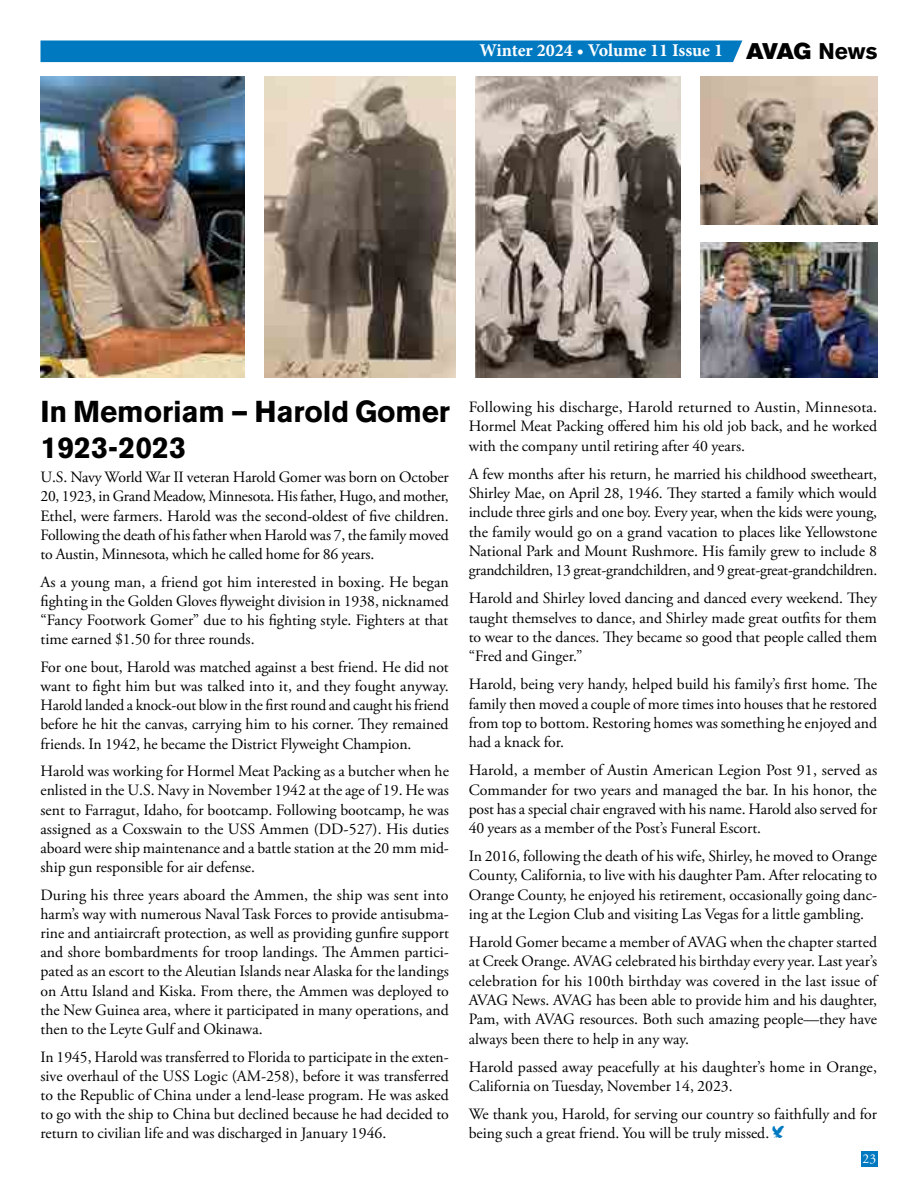
<style>
.page{position:relative;width:918px;height:1188px;background:#fff}
.page>*{position:absolute;margin:0;border:0;box-sizing:border-box;transform-origin:0 0}
.t1{font:700 30px/36px "Akzidenz Grotesk BE";letter-spacing:-.005em;color:#000}
.t2{font:700 18px "Minion Pro";color:#fff}
.t3{font:15.75px/19.2px "Adobe Garamond Pro";color:#000;text-align:justify}
.t4{font:13.5px "Adobe Garamond";color:#fff}
.s1{font-family:"Akzidenz Grotesk BE Super";font-weight:400;font-size:22.5px;color:#000}
.s2{font-family:"Akzidenz Grotesk BE";font-size:22.5px;color:#000}
.s3{font-family:"Eaglemania";font-size:16.2px;color:#0079c1}
</style>
<div class="page">
<div style="left:41px;top:40px;width:701px;height:22px;background:#0079c1"></div>
<div style="left:861px;top:1151px;width:17px;height:16px;background:#0079c1"></div>
<img style="left:40px;top:76px;width:205px;height:302px">
<img style="left:701px;top:76px;width:177px;height:149px">
<img style="left:265px;top:76px;width:191px;height:302px">
<img style="left:476px;top:76px;width:204px;height:302px">
<img style="left:701px;top:243px;width:176px;height:135px">
<p class="t2" style="left:480px;top:38px;width:399px">Winter 2024 • Volume 11 Issue 1 <span class="s1">AVAG</span> <span class="s2">News</span></p>
<h1 class="t1" style="left:40px;top:394px;width:411px">In Memoriam — Harold Gomer<br>1923-2023</h1>
<p class="t3" style="left:469px;top:398px;width:410px">Following his discharge, Harold returned to Austin, Minnesota.<br>Hormel Meat Packing offered him his old job back, and he worked with the company until retiring after 40 years.</p>
<p class="t3" style="left:469px;top:465px;width:410px">A few months after his return, he married his childhood sweetheart, Shirley Mae, on April 28, 1946. They started a family which would include three girls and one boy. Every year, when the kids were young, the family would go on a grand vacation to places like Yellowstone National Park and Mount Rushmore. His family grew to include 8 grandchildren, 13 great-grandchildren, and 9 great-great-grandchildren.</p>
<p class="t3" style="left:469px;top:589px;width:410px">Harold and Shirley loved dancing and danced every weekend. They taught themselves to dance, and Shirley made great outfits for them to wear to the dances. They became so good that people called them “Fred and Ginger.”</p>
<p class="t3" style="left:469px;top:675px;width:410px">Harold, being very handy, helped build his family’s first home. The family then moved a couple of more times into houses that he restored from top to bottom. Restoring homes was something he enjoyed and had a knack for.</p>
<p class="t3" style="left:469px;top:761px;width:410px">Harold, a member of Austin American Legion Post 91, served as Commander for two years and managed the bar. In his honor, the post has a special chair engraved with his name. Harold also served for 40 years as a member of the Post’s Funeral Escort.</p>
<p class="t3" style="left:469px;top:847px;width:410px">In 2016, following the death of his wife, Shirley, he moved to Orange County, California, to live with his daughter Pam. After relocating to Orange County, he enjoyed his retirement, occasionally going danc&shy;ing at the Legion Club and visiting Las Vegas for a little gambling.</p>
<p class="t3" style="left:469px;top:933px;width:410px">Harold Gomer became a member of AVAG when the chapter started at Creek Orange. AVAG celebrated his birthday every year. Last year’s celebration for his 100th birthday was covered in the last issue of AVAG News. AVAG has been able to provide him and his daughter, Pam, with AVAG resources. Both such amazing people—they have always been there to help in any way.</p>
<p class="t3" style="left:469px;top:1058px;width:410px">Harold passed away peacefully at his daughter’s home in Orange,<br>California on Tuesday, November 14, 2023.</p>
<p class="t3" style="left:469px;top:1105px;width:410px">We thank you, Harold, for serving our country so faithfully and for being such a great friend. You will be truly missed. <span class="s3">y</span></p>
<p class="t3" style="left:40px;top:468px;width:410px">U.S. Navy World War II veteran Harold Gomer was born on October 20, 1923, in Grand Meadow, Minnesota. His father, Hugo, and mother, Ethel, were farmers. Harold was the second-oldest of five children.<br>Following the death of his father when Harold was 7, the family moved to Austin, Minnesota, which he called home for 86 years.</p>
<p class="t3" style="left:40px;top:573px;width:410px">As a young man, a friend got him interested in boxing. He began fighting in the Golden Gloves flyweight division in 1938, nicknamed “Fancy Footwork Gomer” due to his fighting style. Fighters at that time earned $1.50 for three rounds.</p>
<p class="t3" style="left:40px;top:658px;width:410px">For one bout, Harold was matched against a best friend. He did not want to fight him but was talked into it, and they fought anyway.<br>Harold landed a knock-out blow in the first round and caught his friend before he hit the canvas, carrying him to his corner. They remained friends. In 1942, he became the District Flyweight Champion.</p>
<p class="t3" style="left:40px;top:762px;width:410px">Harold was working for Hormel Meat Packing as a butcher when he enlisted in the U.S. Navy in November 1942 at the age of 19. He was sent to Farragut, Idaho, for bootcamp. Following bootcamp, he was assigned as a Coxswain to the USS Ammen (DD-527). His duties aboard were ship maintenance and a battle station at the 20 mm mid&shy;ship gun responsible for air defense.</p>
<p class="t3" style="left:40px;top:886px;width:410px">During his three years aboard the Ammen, the ship was sent into harm’s way with numerous Naval Task Forces to provide antisubma&shy;rine and antiaircraft protection, as well as providing gunfire support and shore bombardments for troop landings. The Ammen partici&shy;pated as an escort to the Aleutian Islands near Alaska for the landings on Attu Island and Kiska. From there, the Ammen was deployed to the New Guinea area, where it participated in many operations, and then to the Leyte Gulf and Okinawa.</p>
<p class="t3" style="left:40px;top:1048px;width:410px">In 1945, Harold was transferred to Florida to participate in the exten&shy;sive overhaul of the USS Logic (AM-258), before it was transferred to the Republic of China under a lend-lease program. He was asked to go with the ship to China but declined because he had decided to return to civilian life and was discharged in January 1946.</p>
<p class="t4" style="left:863px;top:1152px;width:15px">23</p>
</div>
